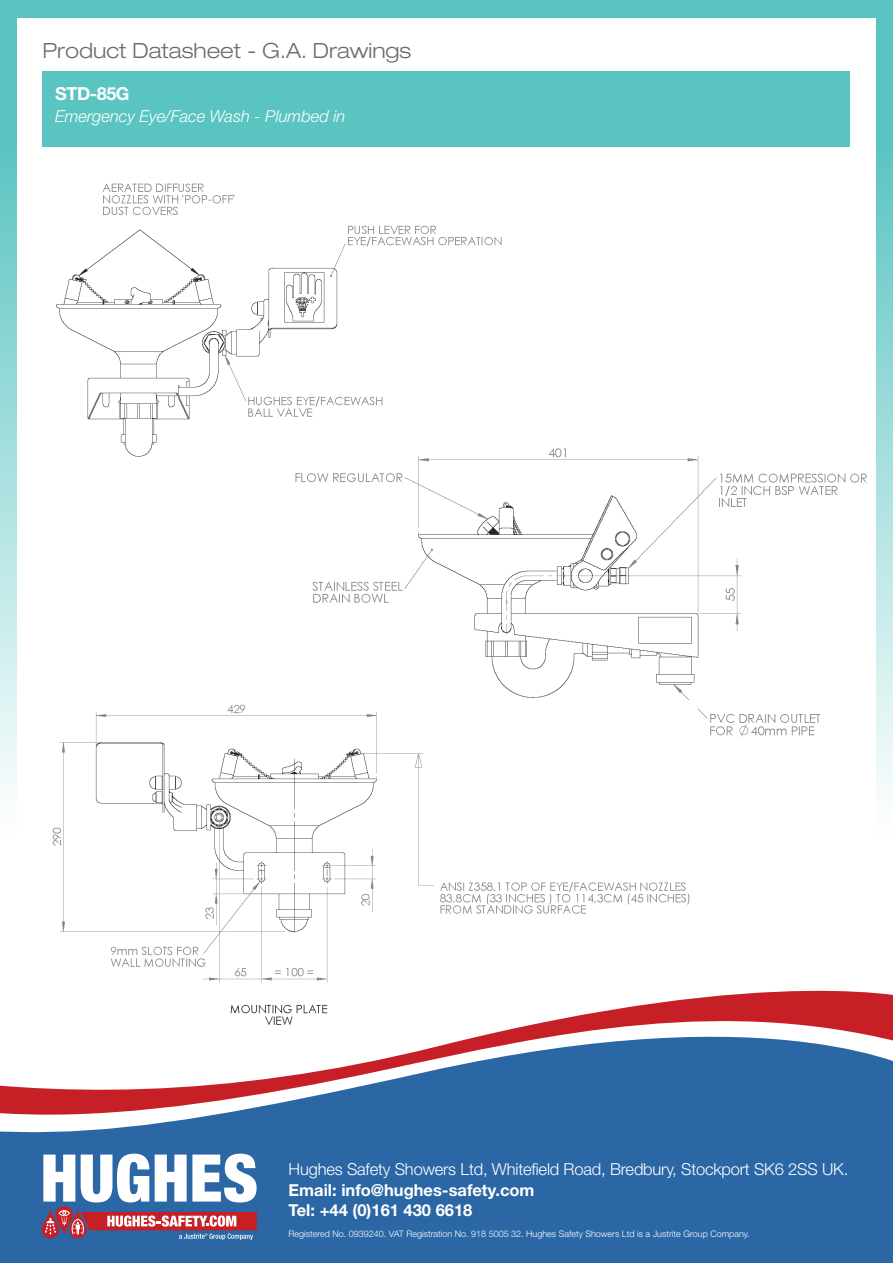
<style>
.page{position:relative;width:893px;height:1263px;background:#fff}
.page>*{position:absolute;margin:0;border:0;box-sizing:border-box;transform-origin:0 0}
.t1{font:300 expanded 21px "Helvetica Neue LT Std";color:#6c6d70}
.t2{font:700 18px "Helvetica Neue LT Std";letter-spacing:-.025em;color:#fff}
.t3{font:300 16.5px "Helvetica Neue LT Std";letter-spacing:-.01em;color:#fff}
.t4{font:700 16.5px "Helvetica Neue LT Std";color:#fff}
.t5{font:italic 300 16.5px "Helvetica Neue LT Std";color:#fff}
.t6{font:300 9px "Helvetica Neue LT Std";color:#fff}
</style>
<div class="page">
<img style="left:56px;top:183px;width:446px;height:274px">
<div style="left:43px;top:71px;width:807px;height:76px;background:#5ac4c1"></div>
<div style="left:0;top:0;width:893px;height:17px;background:#59c4c2"></div>
<svg style="left:0;top:17px;width:17px;height:775px;background:#9adbd9"></svg>
<svg style="left:876px;top:17px;width:17px;height:775px;background:#9adbd9"></svg>
<img style="left:284px;top:440px;width:583px;height:297px">
<img style="left:52px;top:701px;width:646px;height:282px">
<svg style="left:0;top:993px;width:893px;height:270px;fill:#2b66a5"></svg>
<svg style="left:42px;top:1154px;width:215px;height:86px"></svg>
<p class="t1" style="left:43px;top:38px;width:370px">Product Datasheet - G.A. Drawings</p>
<p class="t2" style="left:55px;top:82px;width:76px">STD-85G</p>
<p class="t5" style="left:55px;top:107px;width:292px">Emergency Eye/Face Wash - Plumbed in</p>
<p class="t3" style="left:289px;top:1159px;width:561px">Hughes Safety Showers Ltd, Whitefield Road, Bredbury, Stockport SK6 2SS UK.</p>
<p class="t4" style="left:289px;top:1179px;width:247px">Email: info@hughes-safety.com</p>
<p class="t4" style="left:289px;top:1200px;width:185px">Tel: +44 (0)161 430 6618</p>
<p class="t6" style="left:289px;top:1228px;width:463px">Registered No. 0939240. VAT Registration No. 918 5005 32. Hughes Safety Showers Ltd is a Justrite Group Company.</p>
</div>
